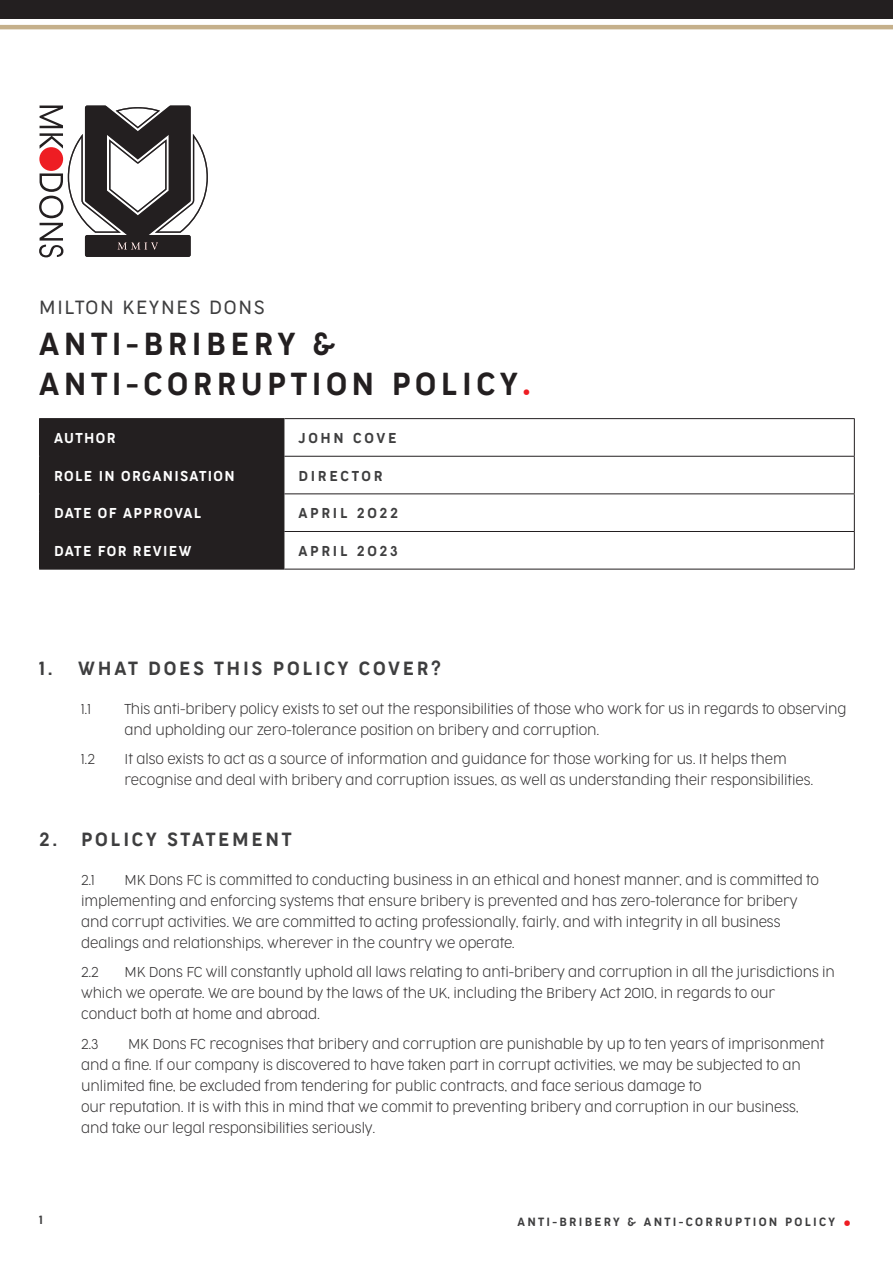
<style>
.page{position:relative;width:893px;height:1263px;background:#fff}
.page>*{position:absolute;margin:0;border:0;box-sizing:border-box;transform-origin:0 0}
.t1{font:300 30px/40.5px "Cocogoose Narrow";letter-spacing:.15em;color:#231f20}
.t2{font:900 30px "Avenir";color:#ee1d23}
.t3{font:300 18px "Cocogoose Narrow";letter-spacing:.15em;color:#3e3e3f}
.t4{font:300 18px "Cocogoose Narrow";letter-spacing:.1em;color:#3e3e3f}
.t5{font:200 13.5px/21px "Cocogoose Narrow";letter-spacing:-.01em;color:#312f30}
.t6{font:300 13.5px "Cocogoose Narrow";letter-spacing:.1em;color:#fff}
.t7{font:300 13.5px "Cocogoose Narrow";letter-spacing:.2em;color:#3e3e3f}
.t8{font:300 11.25px "Cocogoose Narrow";letter-spacing:.2em;color:#3e3e3f}
.s1{font-family:"Avenir";font-weight:900;color:#ee1d23}
</style>
<div class="page">
<div style="left:0;top:0;width:893px;height:19px;background:#231f20"></div>
<hr style="left:0;top:25px;width:893px;height:4px;background:#c5b08b">
<div style="left:40px;top:419px;width:244px;height:150px;background:#231f20"></div>
<hr style="left:39px;top:418px;width:245px;height:1px;background:#231f20">
<hr style="left:39px;top:419px;width:1px;height:37px;background:#231f20">
<hr style="left:284px;top:419px;width:1px;height:37px;background:#231f20">
<hr style="left:39px;top:456px;width:245px;height:1px;background:#231f20">
<hr style="left:39px;top:457px;width:1px;height:36px;background:#231f20">
<hr style="left:284px;top:457px;width:1px;height:36px;background:#231f20">
<hr style="left:39px;top:493px;width:245px;height:1px;background:#231f20">
<hr style="left:39px;top:494px;width:1px;height:37px;background:#231f20">
<hr style="left:284px;top:494px;width:1px;height:37px;background:#231f20">
<hr style="left:39px;top:531px;width:245px;height:1px;background:#231f20">
<hr style="left:39px;top:532px;width:1px;height:37px;background:#231f20">
<hr style="left:284px;top:532px;width:1px;height:37px;background:#231f20">
<hr style="left:39px;top:569px;width:245px;height:1px;background:#231f20">
<hr style="left:284px;top:418px;width:571px;height:1px;background:#231f20">
<hr style="left:854px;top:419px;width:1px;height:37px;background:#231f20">
<hr style="left:284px;top:456px;width:571px;height:1px;background:#231f20">
<hr style="left:854px;top:457px;width:1px;height:36px;background:#231f20">
<hr style="left:284px;top:493px;width:571px;height:1px;background:#231f20">
<hr style="left:854px;top:494px;width:1px;height:37px;background:#231f20">
<hr style="left:284px;top:531px;width:571px;height:1px;background:#231f20">
<hr style="left:854px;top:532px;width:1px;height:37px;background:#231f20">
<hr style="left:284px;top:569px;width:571px;height:1px;background:#231f20">
<svg style="left:39px;top:106px;width:169px;height:151px"></svg>
<p class="t4" style="left:39px;top:296px;width:227px">MILTON KEYNES DONS</p>
<p class="t1" style="left:39px;top:323px;width:493px">ANTI-BRIBERY &amp;<br>ANTI-CORRUPTION POLICY<span class="s1">.</span></p>
<p class="t6" style="left:54px;top:429px;width:63px">AUTHOR</p>
<p class="t7" style="left:298px;top:429px;width:99px">JOHN COVE</p>
<p class="t6" style="left:54px;top:466px;width:182px">ROLE IN ORGANISATION</p>
<p class="t7" style="left:298px;top:466px;width:86px">DIRECTOR</p>
<p class="t6" style="left:54px;top:504px;width:149px">DATE OF APPROVAL</p>
<p class="t7" style="left:298px;top:504px;width:101px">APRIL 2022</p>
<p class="t6" style="left:54px;top:542px;width:139px">DATE FOR REVIEW</p>
<p class="t7" style="left:298px;top:542px;width:101px">APRIL 2023</p>
<p class="t3" style="left:39px;top:656px;width:403px">1. WHAT DOES THIS POLICY COVER?</p>
<p class="t5" style="left:81px;top:698px;width:11px">1.1</p>
<p class="t5" style="left:125px;top:698px;width:724px">This anti-bribery policy exists to set out the responsibilities of those who work for us in regards to observing and upholding our zero-tolerance position on bribery and corruption.</p>
<p class="t5" style="left:81px;top:749px;width:15px">1.2</p>
<p class="t5" style="left:125px;top:749px;width:690px">It also exists to act as a source of information and guidance for those working for us. It helps them recognise and deal with bribery and corruption issues, as well as understanding their responsibilities.</p>
<p class="t3" style="left:39px;top:827px;width:254px">2. POLICY STATEMENT</p>
<p class="t5" style="left:81px;top:869px;width:15px">2.1</p>
<p class="t5" style="left:81px;top:869px;width:739px;text-indent:43px">MK Dons FC is committed to conducting business in an ethical and honest manner, and is committed to implementing and enforcing systems that ensure bribery is prevented and has zero-tolerance for bribery and corrupt activities. We are committed to acting professionally, fairly, and with integrity in all business dealings and relationships, wherever in the country we operate.</p>
<p class="t5" style="left:81px;top:962px;width:19px">2.2</p>
<p class="t5" style="left:81px;top:962px;width:755px;text-indent:43px">MK Dons FC will constantly uphold all laws relating to anti-bribery and corruption in all the jurisdictions in which we operate. We are bound by the laws of the UK, including the Bribery Act 2010, in regards to our<br>conduct both at home and abroad.</p>
<p class="t5" style="left:81px;top:1033px;width:19px">2.3</p>
<p class="t5" style="left:81px;top:1033px;width:745px;text-indent:47px">MK Dons FC recognises that bribery and corruption are punishable by up to ten years of imprisonment and a fine. If our company is discovered to have taken part in corrupt activities, we may be subjected to an unlimited fine, be excluded from tendering for public contracts, and face serious damage to<br>our reputation. It is with this in mind that we commit to preventing bribery and corruption in our business, and take our legal responsibilities seriously.</p>
<p class="t8" style="left:39px;top:1212px;width:5px">1</p>
<p class="t8" style="left:518px;top:1214px;width:319px">ANTI-BRIBERY &amp; ANTI-CORRUPTION POLICY</p>
<h1 class="t2" style="left:843px;top:1189px;width:10px">.</h1>
</div>
